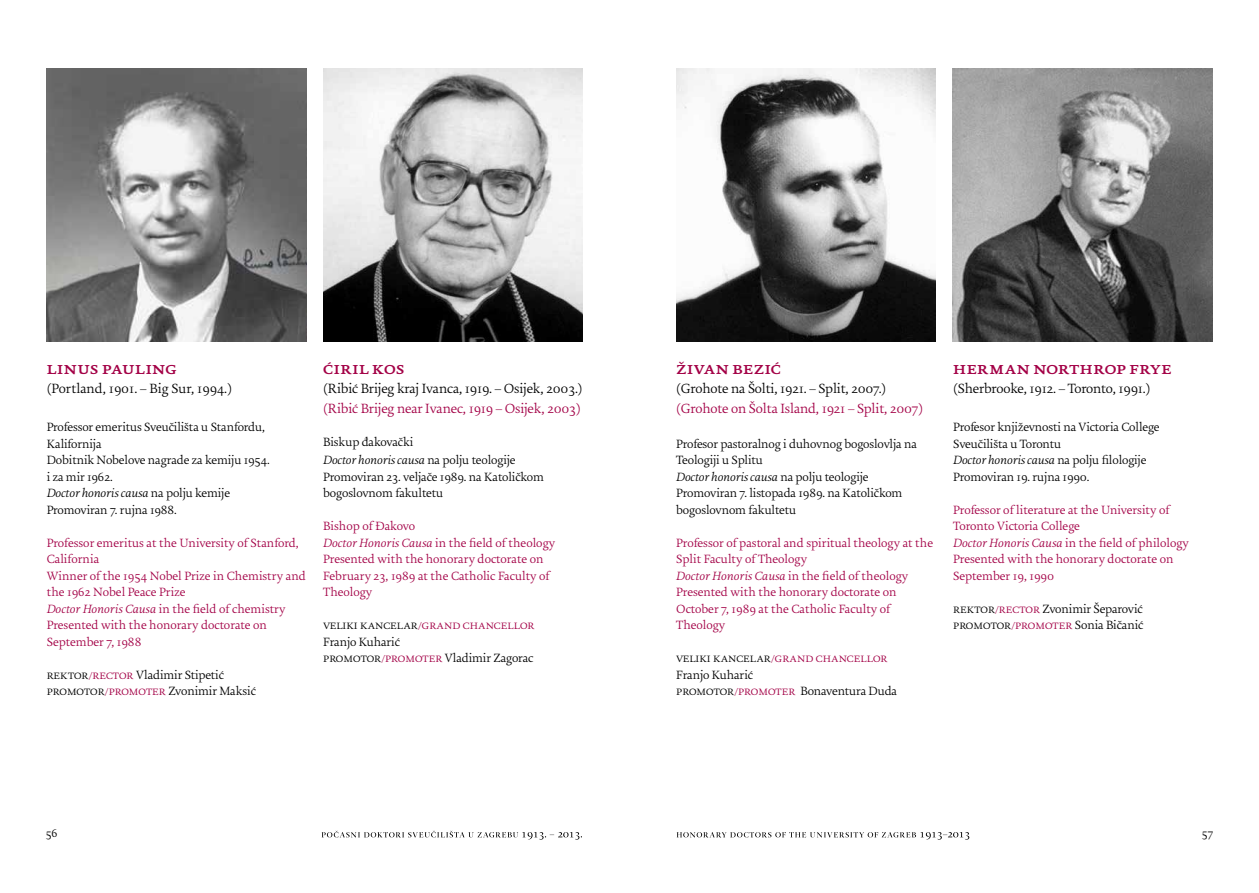
<style>
.page{position:relative;width:1259px;height:893px;background:#fff}
.page>*{position:absolute;margin:0;border:0;box-sizing:border-box;transform-origin:0 0}
.t1{font:700 18px "Uni Zg";letter-spacing:.025em;color:#a30046}
.t2{font:300 14.25px "Uni Zg";letter-spacing:-.01em;color:#000}
.t3{font:300 14.25px "Uni Zg";letter-spacing:-.01em;color:#a30046}
.t4{font:300 12.75px/16.5px "Uni Zg";letter-spacing:-.01em;color:#000}
.t5{font:300 12.75px/16.5px "Uni Zg";color:#a30046}
.t6{font:300 12px "Uni Zg";color:#000}
.s1{font-style:italic}
.s2{color:#a30046}
</style>
<div class="page">
<svg style="left:321px;top:831px;width:261px;height:9px"></svg>
<svg style="left:676px;top:832px;width:293px;height:8px"></svg>
<img style="left:47px;top:68px;width:259px;height:273px">
<img style="left:323px;top:68px;width:260px;height:273px">
<img style="left:952px;top:68px;width:260px;height:273px">
<img style="left:676px;top:68px;width:259px;height:273px">
<h1 class="t1" style="left:47px;top:358px;width:132px">linus pauling</h1>
<p class="t2" style="left:47px;top:381px;width:187px">(Portland, 1901. – Big Sur, 1994.)</p>
<p class="t4" style="left:47px;top:420px;width:224px">Professor emeritus Sveučilišta u Stanfordu,<br>Kalifornija<br>Dobitnik Nobelove nagrade za kemiju 1954. i za mir 1962.<br><span class="s1">Doctor honoris causa</span> na polju kemije<br>Promoviran 7. rujna 1988.</p>
<p class="t5" style="left:47px;top:535px;width:260px">Professor emeritus at the University of Stanford, California<br>Winner of the 1954 Nobel Prize in Chemistry and the 1962 Nobel Peace Prize<br><span class="s1">Doctor Honoris Causa</span> in the field of chemistry Presented with the honorary doctorate on September 7, 1988</p>
<p class="t4" style="left:47px;top:667px;width:211px">rektor<span class="s2">/rector</span> Vladimir Stipetić promotor<span class="s2">/promoter</span> Zvonimir Maksić</p>
<h1 class="t1" style="left:323px;top:358px;width:83px">ćiril kos</h1>
<p class="t2" style="left:323px;top:381px;width:261px">(Ribić Brijeg kraj Ivanca, 1919. – Osijek, 2003.)</p>
<p class="t3" style="left:323px;top:400px;width:259px">(Ribić Brijeg near Ivanec, 1919 – Osijek, 2003)</p>
<p class="t4" style="left:323px;top:433px;width:194px;line-height:18.5px">Biskup đakovački<br><span class="s1">Doctor honoris causa</span> na polju teologije</p>
<p class="t4" style="left:323px;top:469px;width:222px">Promoviran 23. veljače 1989. na Katoličkom bogoslovnom fakultetu</p>
<p class="t5" style="left:323px;top:519px;width:233px">Bishop of Đakovo<br><span class="s1">Doctor Honoris Causa</span> in the field of theology<br>Presented with the honorary doctorate on<br>February 23, 1989 at the Catholic Faculty of<br>Theology</p>
<p class="t4" style="left:323px;top:617px;width:213px">veliki kancelar<span class="s2">/grand chancellor<br></span>Franjo Kuharić<br>promotor<span class="s2">/promoter</span> Vladimir Zagorac</p>
<h1 class="t1" style="left:676px;top:358px;width:106px">živan bezić</h1>
<p class="t2" style="left:676px;top:381px;width:211px">(Grohote na Šolti, 1921. – Split, 2007.)</p>
<p class="t3" style="left:676px;top:400px;width:248px">(Grohote on Šolta Island, 1921 – Split, 2007)</p>
<p class="t4" style="left:676px;top:436px;width:242px">Profesor pastoralnog i duhovnog bogoslovlja na Teologiji u Splitu<br><span class="s1">Doctor honoris causa</span> na polju teologije Promoviran 7. listopada 1989. na Katoličkom bogoslovnom fakultetu</p>
<p class="t5" style="left:676px;top:535px;width:258px">Professor of pastoral and spiritual theology at the Split Faculty of Theology<br><span class="s1">Doctor Honoris Causa</span> in the field of theology Presented with the honorary doctorate on October 7, 1989 at the Catholic Faculty of Theology</p>
<p class="t4" style="left:676px;top:650px;width:222px">veliki kancelar<span class="s2">/grand chancellor<br></span>Franjo Kuharić<br>promotor<span class="s2">/promoter</span> Bonaventura Duda</p>
<h1 class="t1" style="left:953px;top:358px;width:220px">herman northrop frye</h1>
<p class="t2" style="left:953px;top:381px;width:199px">(Sherbrooke, 1912. – Toronto, 1991.)</p>
<p class="t4" style="left:953px;top:420px;width:208px">Profesor književnosti na Victoria College Sveučilišta u Torontu<br><span class="s1">Doctor honoris causa</span> na polju filologije Promoviran 19. rujna 1990.</p>
<p class="t5" style="left:953px;top:502px;width:237px">Professor of literature at the University of Toronto Victoria College<br><span class="s1">Doctor Honoris Causa</span> in the field of philology Presented with the honorary doctorate on September 19, 1990</p>
<p class="t4" style="left:953px;top:601px;width:192px">rektor<span class="s2">/rector</span> Zvonimir Šeparović promotor<span class="s2">/promoter</span> Sonia Bičanić</p>
<p class="t6" style="left:46px;top:827px;width:14px">56</p>
<p class="t6" style="left:1201px;top:827px;width:13px">57</p>
</div>
